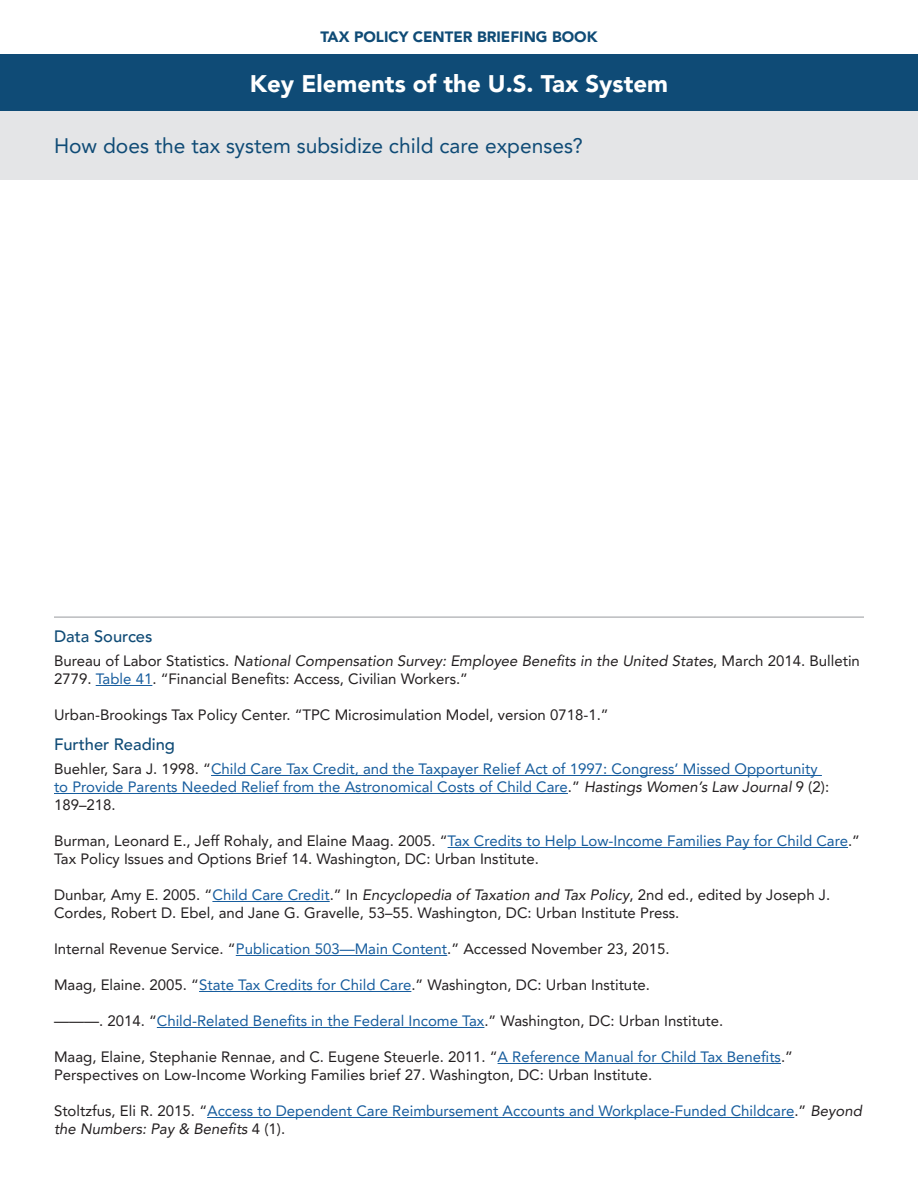
<style>
.page{position:relative;width:918px;height:1188px;background:#fff}
.page>*{position:absolute;margin:0;border:0;box-sizing:border-box;transform-origin:0 0}
.t1{font:900 24px "Avenir LT Pro";color:#fff}
.t2{font:21px "Avenir LT Pro";color:#0f4b76}
.t3{font:500 16.5px "Avenir LT Pro";color:#0f4b76}
.t4{font:15px/18px "Avenir LT Pro";color:#231f20}
.t5{font:15px/18px "Avenir LT Pro";color:#175d9e}
.t6{font:900 15px "Avenir LT Pro";color:#0f4b76}
.s1{font-style:italic}
.s2{color:#175d9e}
.s3{color:#231f20}
.s4{font-style:italic;color:#231f20}
</style>
<div class="page">
<div style="left:0;top:54px;width:918px;height:58px;background:#0f4b76"></div>
<div style="left:0;top:112px;width:918px;height:68px;background:#e4e5e7"></div>
<hr style="left:54px;top:616px;width:810px;height:2px;background:#babbbe">
<hr style="left:96px;top:685px;width:56px;height:1px;background:#175d9e">
<hr style="left:211px;top:775px;width:611px;height:1px;background:#175d9e">
<hr style="left:54px;top:793px;width:514px;height:1px;background:#175d9e">
<hr style="left:448px;top:847px;width:400px;height:1px;background:#175d9e">
<hr style="left:212px;top:901px;width:118px;height:1px;background:#175d9e">
<hr style="left:236px;top:955px;width:211px;height:1px;background:#175d9e">
<hr style="left:199px;top:991px;width:212px;height:1px;background:#175d9e">
<hr style="left:157px;top:1027px;width:327px;height:1px;background:#175d9e">
<hr style="left:498px;top:1063px;width:283px;height:1px;background:#175d9e">
<hr style="left:207px;top:1117px;width:587px;height:1px;background:#175d9e">
<p class="t6" style="left:320px;top:28px;width:279px">TAX POLICY CENTER BRIEFING BOOK</p>
<p class="t1" style="left:250px;top:69px;width:420px">Key Elements of the U.S. Tax System</p>
<p class="t2" style="left:54px;top:133px;width:531px">How does the tax system subsidize child care expenses?</p>
<p class="t3" style="left:54px;top:627px;width:100px">Data Sources</p>
<p class="t4" style="left:54px;top:652px;width:808px">Bureau of Labor Statistics. <span class="s1">National Compensation Survey: Employee Benefits in the United States</span>, March 2014. Bulletin<br>2779. <span class="s2">Table 41</span>. “Financial Benefits: Access, Civilian Workers.”</p>
<p class="t4" style="left:54px;top:706px;width:556px">Urban-Brookings Tax Policy Center. “TPC Microsimulation Model, version 0718-1.”</p>
<p class="t3" style="left:54px;top:735px;width:123px">Further Reading</p>
<p class="t5" style="left:54px;top:760px;width:777px"><span class="s3">Buehler, Sara J. 1998. “</span>Child Care Tax Credit, and the Taxpayer Relief Act of 1997: Congress’ Missed Opportunity to Provide Parents Needed Relief from the Astronomical Costs of Child Care<span class="s3">.”</span> <span class="s4">Hastings Women’s Law Journal</span> <span class="s3">9 (2):<br>189–218.</span></p>
<p class="t4" style="left:54px;top:832px;width:808px">Burman, Leonard E., Jeff Rohaly, and Elaine Maag. 2005. “<span class="s2">Tax Credits to Help Low-Income Families Pay for Child Care</span>.”<br>Tax Policy Issues and Options Brief 14. Washington, DC: Urban Institute.</p>
<p class="t4" style="left:54px;top:886px;width:778px">Dunbar, Amy E. 2005. “<span class="s2">Child Care Credit</span>.” In <span class="s1">Encyclopedia of Taxation and Tax Policy</span>, 2nd ed., edited by Joseph J.<br>Cordes, Robert D. Ebel, and Jane G. Gravelle, 53–55. Washington, DC: Urban Institute Press.</p>
<p class="t4" style="left:54px;top:940px;width:617px">Internal Revenue Service. “<span class="s2">Publication 503—Main Content</span>.” Accessed November 23, 2015.</p>
<p class="t4" style="left:54px;top:976px;width:598px">Maag, Elaine. 2005. “<span class="s2">State Tax Credits for Child Care</span>.” Washington, DC: Urban Institute.</p>
<p class="t5" style="left:54px;top:1012px;width:671px"><span class="s3">———. 2014. “</span>Child-Related Benefits in the Federal Income Tax<span class="s3">.” Washington, DC: Urban Institute.</span></p>
<p class="t4" style="left:54px;top:1048px;width:740px">Maag, Elaine, Stephanie Rennae, and C. Eugene Steuerle. 2011. “<span class="s2">A Reference Manual for Child Tax Benefits</span>.”<br>Perspectives on Low-Income Working Families brief 27. Washington, DC: Urban Institute.</p>
<p class="t5" style="left:54px;top:1102px;width:809px"><span class="s3">Stoltzfus, Eli R. 2015. “</span>Access to Dependent Care Reimbursement Accounts and Workplace-Funded Childcare<span class="s3">.”</span> <span class="s4">Beyond the Numbers: Pay &amp; Benefits</span> <span class="s3">4 (1).</span></p>
</div>
